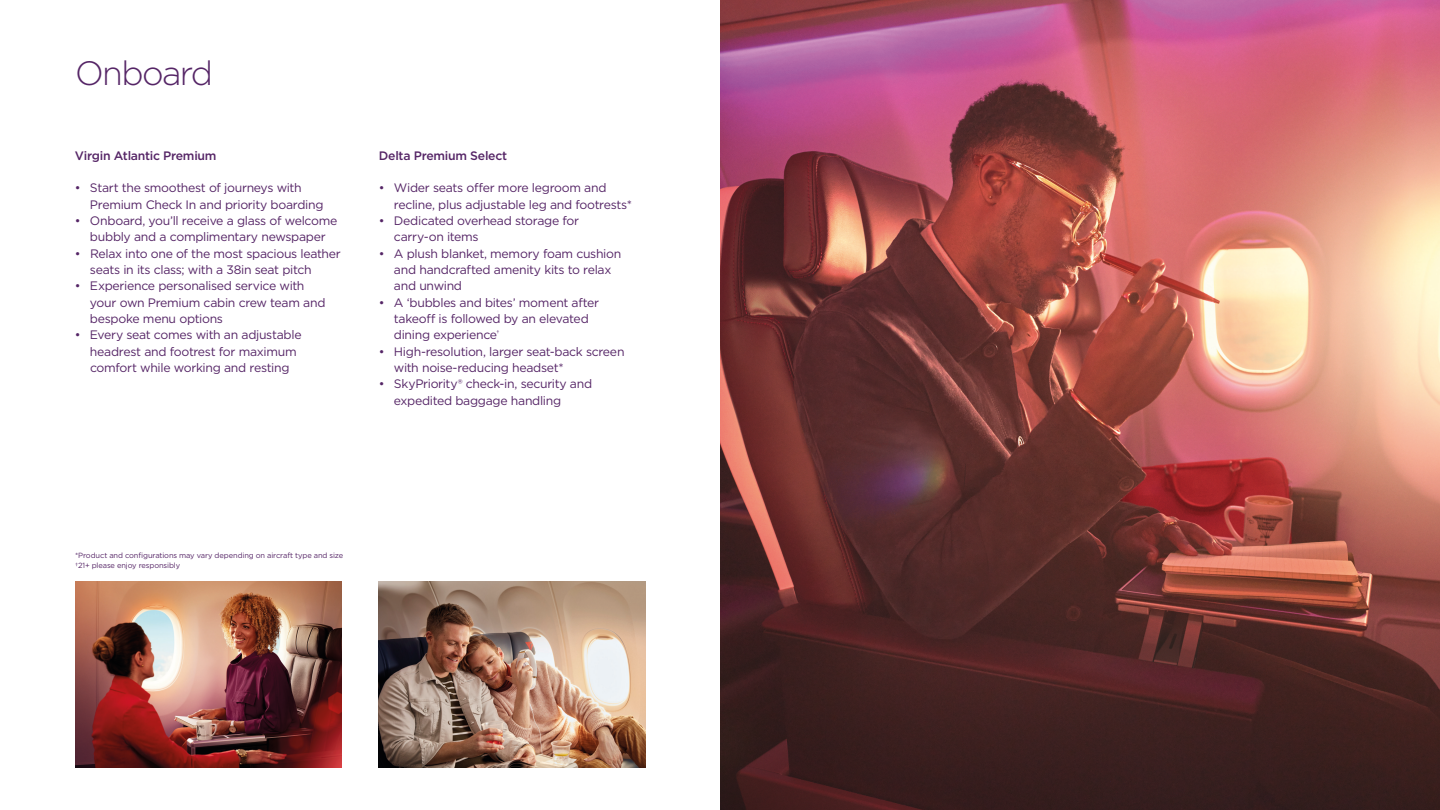
<style>
.page{position:relative;width:1440px;height:810px;background:#fff}
.page>*{position:absolute;margin:0;border:0;box-sizing:border-box;transform-origin:0 0}
.t1{font:300 33.75px "Gotham";letter-spacing:-.05em;color:#552566}
.t2{font:12.23px/16.4px "Gotham";letter-spacing:-.025em;color:#552566}
.t3{font:500 12.23px "Gotham";letter-spacing:-.025em;color:#552566}
.t4{font:7.5px/10.5px "Gotham";letter-spacing:-.015em;color:#552566}
</style>
<div class="page">
<img style="left:75px;top:581px;width:266px;height:187px">
<img style="left:379px;top:581px;width:267px;height:187px">
<img style="left:720px;top:0;width:720px;height:810px">
<p class="t1" style="left:75px;top:52px;width:140px">Onboard</p>
<p class="t3" style="left:75px;top:147px;width:143px">Virgin Atlantic Premium</p>
<p class="t2" style="left:90px;top:180px;width:235px;text-indent:-15px">• Start the smoothest of journeys with<br>Premium Check In and priority boarding</p>
<p class="t2" style="left:75px;top:212px;width:264px;text-align:center">• Onboard, you’ll receive a glass of welcome bubbly and a complimentary newspaper</p>
<p class="t2" style="left:90px;top:245px;width:252px;text-indent:-15px">• Relax into one of the most spacious leather seats in its class; with a 38in seat pitch</p>
<p class="t2" style="left:90px;top:278px;width:237px;text-indent:-15px">• Experience personalised service with your own Premium cabin crew team and bespoke menu options</p>
<p class="t2" style="left:90px;top:327px;width:213px;text-indent:-15px">• Every seat comes with an adjustable headrest and footrest for maximum comfort while working and resting</p>
<p class="t3" style="left:379px;top:147px;width:130px">Delta Premium Select</p>
<p class="t2" style="left:394px;top:180px;width:240px;text-indent:-15px">• Wider seats offer more legroom and recline, plus adjustable leg and footrests*</p>
<p class="t2" style="left:394px;top:212px;width:187px;text-indent:-15px">• Dedicated overhead storage for carry-on items</p>
<p class="t2" style="left:394px;top:245px;width:229px;text-indent:-15px">• A plush blanket, memory foam cushion and handcrafted amenity kits to relax and unwind</p>
<p class="t2" style="left:394px;top:294px;width:207px;text-indent:-15px">• A ‘bubbles and bites’ moment after takeoff is followed by an elevated dining experience<sup>†</sup></p>
<p class="t2" style="left:394px;top:343px;width:232px;text-indent:-15px">• High-resolution, larger seat-back screen with noise-reducing headset*</p>
<p class="t2" style="left:394px;top:376px;width:200px;text-indent:-15px">• SkyPriority® check-in, security and expedited baggage handling</p>
<p class="t4" style="left:75px;top:550px;width:270px">*Product and configurations may vary depending on aircraft type and size †21+ please enjoy responsibly</p>
</div>
